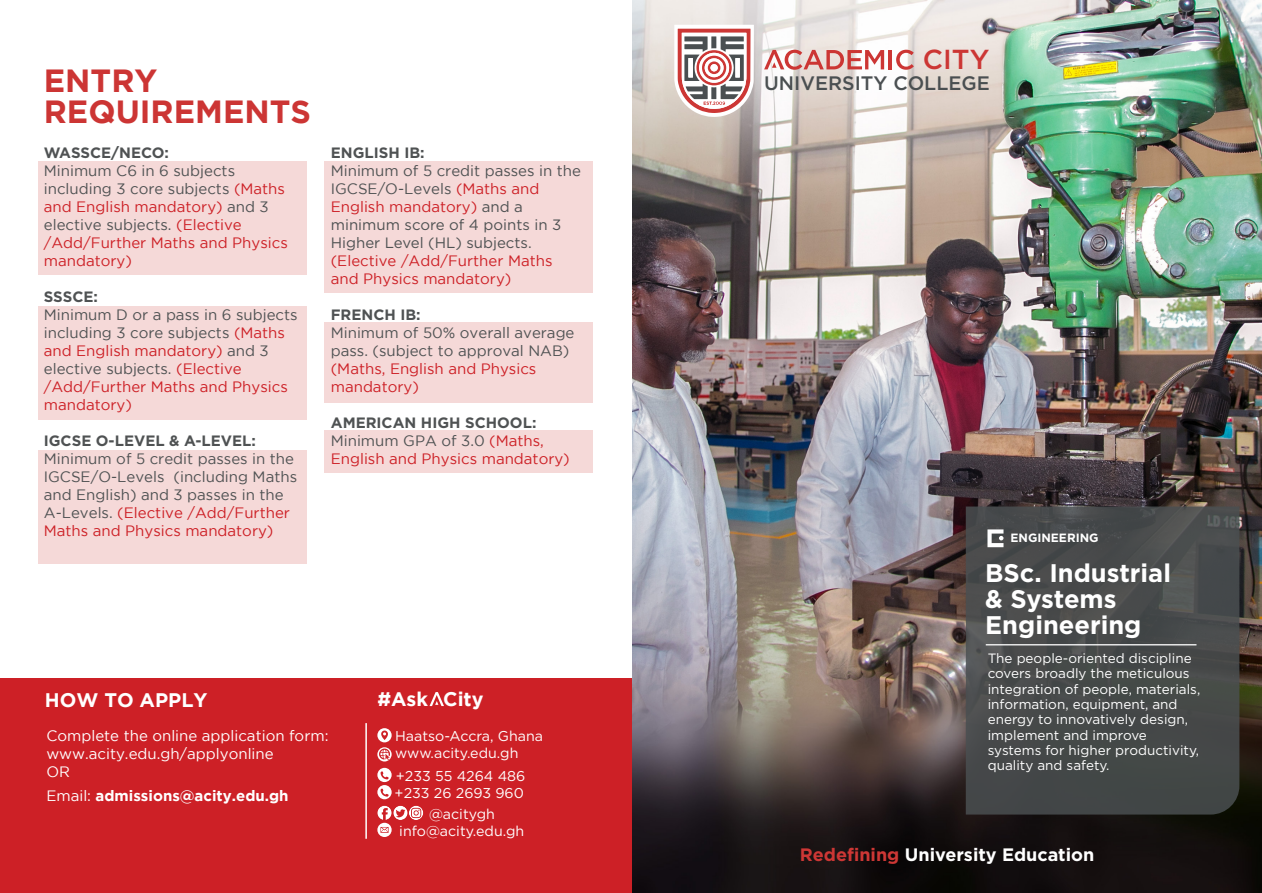
<style>
.page{position:relative;width:1262px;height:893px;background:#fff}
.page>*{position:absolute;margin:0;border:0;box-sizing:border-box;transform-origin:0 0}
.t1{font:700 31.95px/30.5px "Gotham";color:#cc3534}
.t2{font:500 27.45px "Gotham";color:#cc3634}
.t3{font:700 25.5px/26px "Gotham";color:#fff}
.t4{font:700 19.65px "Gotham";color:#fff}
.t5{font:500 19.5px "Gotham";color:#4a4f51}
.t6{font:700 18px "Gotham";color:#fff}
.t7{font:15px/18px "Gotham";color:#cd2026}
.t8{font:15px/18px "Gotham";color:#4f5253}
.t9{font:15px/18px "Gotham";color:#4f5253}
.t10{font:15px/18px "Gotham";color:#fff}
.t11{font:700 15px "Gotham";color:#4f5253}
.t12{font:700 15px "Gotham";color:#fff}
.t13{font:14.25px "Gotham HTF";color:#fff}
.t14{font:13.5px/15.3px "Gotham";color:#fff}
.t15{font:700 12px "Gotham";color:#fff}
.s1{color:#4f5253}
.s2{color:#cd2026}
.s3{font-style:inherit}
.s4{font-weight:700;color:#4f5253}
.s5{font-weight:400}
.s6{color:#cd3735}
</style>
<div class="page">
<img style="left:632px;top:0;width:629px;height:893px">
<svg style="left:965px;top:506px;width:273px;height:308px;background:#474a4a"></svg>
<hr style="left:985px;top:644px;width:211px;height:1px;background:#fff">
<svg style="left:987px;top:529px;width:16px;height:18px"></svg>
<svg style="left:764px;top:50px;width:119px;height:20px"></svg>
<hr style="left:888px;top:50px;width:3px;height:19px;background:#cc3634">
<svg style="left:895px;top:50px;width:18px;height:20px"></svg>
<svg style="left:674px;top:25px;width:79px;height:92px"></svg>
<div style="left:710px;top:64px;width:7px;height:7px;background:#fff;border-radius:50%"></div>
<div style="left:0;top:679px;width:632px;height:214px;background:#cd2026"></div>
<svg style="left:429px;top:692px;width:15px;height:14px"></svg>
<svg style="left:377px;top:728px;width:14px;height:33px"></svg>
<svg style="left:377px;top:768px;width:14px;height:31px"></svg>
<svg style="left:377px;top:806px;width:46px;height:31px"></svg>
<hr style="left:365px;top:723px;width:2px;height:116px;background:#fff">
<div style="left:324px;top:162px;width:268px;height:131px;background:#f5d9d8"></div>
<div style="left:324px;top:322px;width:268px;height:81px;background:#f5d9d8"></div>
<div style="left:324px;top:430px;width:268px;height:43px;background:#f5d9d8"></div>
<div style="left:39px;top:162px;width:268px;height:113px;background:#f5d9d8"></div>
<div style="left:39px;top:306px;width:268px;height:113px;background:#f5d9d8"></div>
<div style="left:39px;top:451px;width:268px;height:113px;background:#f5d9d8"></div>
<h1 class="t1" style="left:44px;top:65px;width:269px">ENTRY<br>REQUIREMENTS</h1>
<p class="t11" style="left:44px;top:142px;width:127px">WASSCE/NECO:</p>
<p class="t7" style="left:44px;top:161px;width:245px"><span class="s1">Minimum C6 in 6 subjects including 3 core subjects</span> (Maths and English mandatory) <span class="s1">and 3 elective subjects.</span> (Elective /Add/Further Maths and Physics mandatory)</p>
<p class="t11" style="left:44px;top:286px;width:56px">SSSCE:</p>
<p class="t7" style="left:44px;top:305px;width:255px"><span class="s1">Minimum D or a pass in 6 subjects including 3 core subjects</span> (Maths and English mandatory) <span class="s1">and 3 elective subjects.</span> (Elective /Add/Further Maths and Physics mandatory)</p>
<p class="t11" style="left:44px;top:430px;width:213px">IGCSE O-LEVEL &amp; A-LEVEL:</p>
<p class="t8" style="left:44px;top:449px;width:255px">Minimum of 5 credit passes in the<br>IGCSE/O-Levels (including Maths and English) and 3 passes in the<br>A-Levels. <span class="s2">(Elective /Add/Further<br>Maths and Physics mandatory)</span></p>
<p class="t11" style="left:331px;top:142px;width:95px">ENGLISH IB:</p>
<p class="t9" style="left:331px;top:161px;width:252px"><span class="s3">Minimum of 5 credit passes in the<br>IGCSE/O-Levels</span> <span class="s2">(Maths and<br>English mandatory)</span> and a minimum score of 4 points in 3<br>Higher Level (HL) subjects.</p>
<p class="t7" style="left:331px;top:251px;width:223px">(Elective /Add/Further Maths and Physics mandatory)</p>
<p class="t11" style="left:331px;top:304px;width:91px">FRENCH IB:</p>
<p class="t8" style="left:331px;top:323px;width:245px">Minimum of 50% overall average pass. (subject to approval NAB)</p>
<p class="t7" style="left:331px;top:359px;width:207px">(Maths, English and Physics mandatory)</p>
<p class="t7" style="left:331px;top:413px;width:240px"><span class="s4">AMERICAN HIGH SCHOOL:<br></span><span class="s1">Minimum GPA of 3.0</span> (Maths,<br>English and Physics mandatory)</p>
<h3 class="t4" style="left:45px;top:689px;width:164px">HOW TO APPLY</h3>
<h3 class="t4" style="left:377px;top:688px;width:108px">#Ask City</h3>
<p class="t10" style="left:46px;top:727px;width:283px">Complete the online application form: www.acity.edu.gh/applyonline<br>OR</p>
<p class="t12" style="left:46px;top:787px;width:244px"><span class="s5">Email:</span> admissions@acity.edu.gh</p>
<p class="t13" style="left:395px;top:728px;width:149px">Haatso-Accra, Ghana</p>
<p class="t13" style="left:395px;top:768px;width:131px">+233 55 4264 486</p>
<p class="t13" style="left:429px;top:806px;width:67px">@acitygh</p>
<p class="t13" style="left:395px;top:745px;width:125px">www.acity.edu.gh</p>
<p class="t13" style="left:394px;top:785px;width:131px">+233 26 2693 960</p>
<p class="t13" style="left:399px;top:823px;width:126px">info@acity.edu.gh</p>
<h2 class="t2" style="left:922px;top:42px;width:68px">CITY</h2>
<h3 class="t5" style="left:764px;top:71px;width:227px">UNIVERSITY COLLEGE</h3>
<p class="t15" style="left:1010px;top:529px;width:90px">ENGINEERING</p>
<h3 class="t3" style="left:984px;top:560px;width:187px">BSc. Industrial &amp; Systems<br>Engineering</h3>
<p class="t14" style="left:987px;top:650px;width:214px">The people-oriented discipline covers broadly the meticulous integration of people, materials, information, equipment, and energy to innovatively design, implement and improve systems for higher productivity, quality and safety.</p>
<p class="t6" style="left:799px;top:842px;width:296px"><span class="s6">Redefining</span> University Education</p>
</div>
